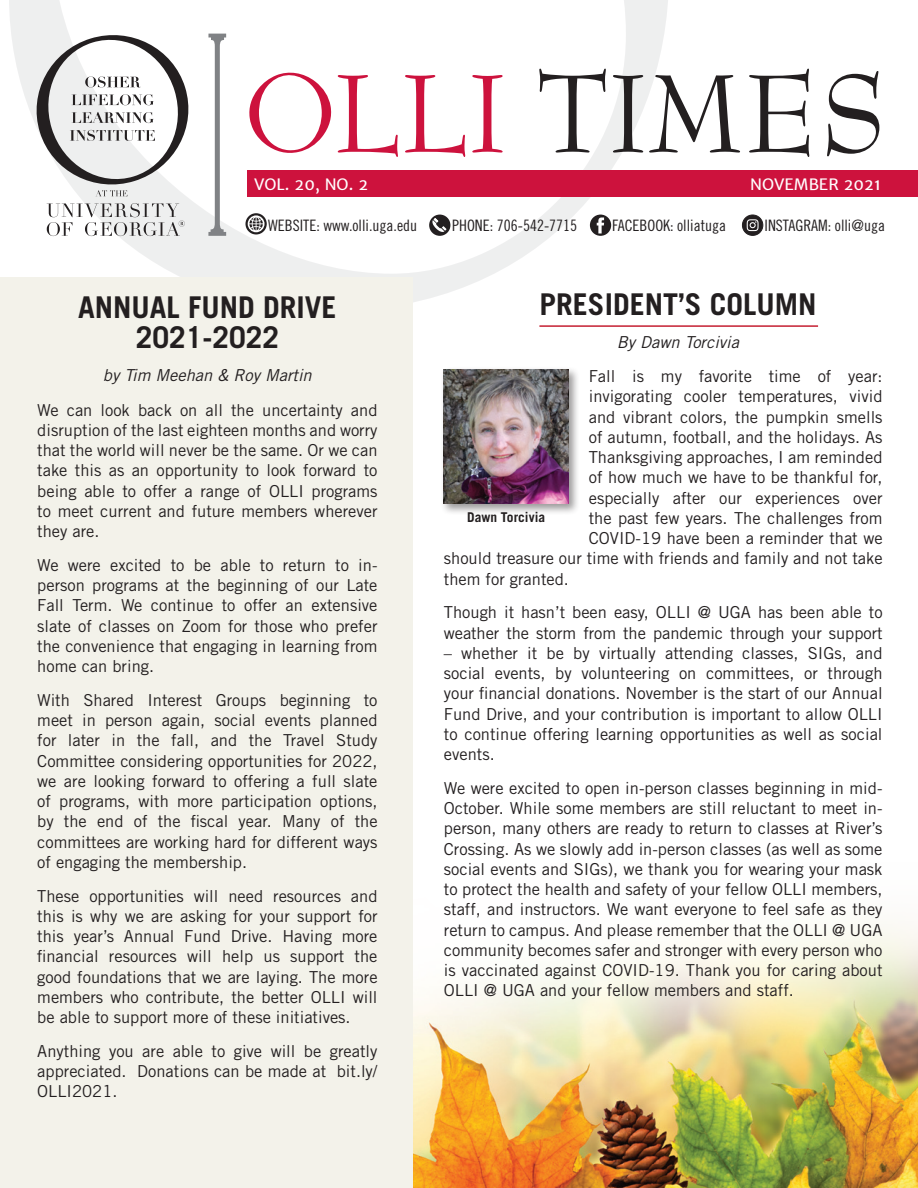
<style>
.page{position:relative;width:918px;height:1188px;background:#fff}
.page>*{position:absolute;margin:0;border:0;box-sizing:border-box;transform-origin:0 0}
.t1{font:700 30px "Trade Gothic";color:#231f20}
.List_Paragraph{font:16.5px/20.2px "Trade Gothic";color:#231f20;text-align:justify}
.t2{font:italic 16.5px "Trade Gothic";color:#231f20}
.t3{font:15.75px "Trade Gothic Cond Eighteen";color:#231f20}
.t4{font:15.75px "Merriweather Sans";color:#fff}
.t5{font:700 13.5px "Trade Gothic";color:#231f20}
</style>
<div class="page">
<img style="left:413px;top:924px;width:505px;height:264px">
<svg style="left:9px;top:0;width:659px;height:302px"></svg>
<div style="left:248px;top:170px;width:670px;height:27px;background:#cd123d"></div>
<svg style="left:539px;top:69px;width:340px;height:88px"></svg>
<svg style="left:338px;top:75px;width:165px;height:82px"></svg>
<svg style="left:47px;top:203px;width:138px;height:33px"></svg>
<svg style="left:37px;top:35px;width:151px;height:161px"></svg>
<svg style="left:208px;top:34px;width:18px;height:202px"></svg>
<div style="left:590px;top:215px;width:21px;height:21px;background:#231f20;border-radius:50%"></div>
<svg style="left:597px;top:217px;width:7px;height:16px"></svg>
<svg style="left:245px;top:213px;width:22px;height:21px"></svg>
<svg style="left:248px;top:215px;width:17px;height:17px"></svg>
<div style="left:742px;top:215px;width:21px;height:20px;background:#231f20;border-radius:50%"></div>
<div style="left:742px;top:215px;width:21px;height:21px;border:1px solid #231f20;border-radius:50%"></div>
<svg style="left:747px;top:219px;width:12px;height:12px"></svg>
<div style="left:429px;top:215px;width:21px;height:21px;background:#231f20;border-radius:50%"></div>
<svg style="left:432px;top:218px;width:14px;height:14px"></svg>
<svg style="left:248px;top:70px;width:84px;height:85px"></svg>
<div style="left:441px;top:366px;width:139px;height:149px;background:#231f20;opacity:.45"></div>
<img style="left:444px;top:369px;width:125px;height:135px">
<hr style="left:539px;top:325px;width:279px;height:2px;background:#c41f32">
<div style="left:0;top:278px;width:413px;height:910px;background:#f3f2ea"></div>
<p class="t4" style="left:254px;top:174px;width:116px">VOL. 20, NO. 2</p>
<p class="t4" style="left:750px;top:174px;width:133px">NOVEMBER 2021</p>
<p class="t3" style="left:268px;top:216px;width:150px">WEBSITE: www.olli.uga.edu</p>
<p class="t3" style="left:452px;top:216px;width:127px">PHONE: 706-542-7715</p>
<p class="t3" style="left:612px;top:216px;width:115px">FACEBOOK: olliatuga</p>
<p class="t3" style="left:765px;top:216px;width:122px">INSTAGRAM: olli@uga</p>
<p class="t1" style="left:78px;top:289px;width:260px">ANNUAL FUND DRIVE</p>
<p class="t1" style="left:136px;top:319px;width:145px">2021-2022</p>
<p class="t2" style="left:103px;top:365px;width:210px">by Tim Meehan &amp; Roy Martin</p>
<p class="List_Paragraph" style="left:37px;top:399px;width:342px">We can look back on all the uncertainty and disruption of the last eighteen months and worry that the world will never be the same. Or we can take this as an opportunity to look forward to being able to offer a range of OLLI programs to meet current and future members wherever they are.</p>
<p class="List_Paragraph" style="left:37px;top:555px;width:342px">We were excited to be able to return to in&shy;person programs at the beginning of our Late Fall Term. We continue to offer an extensive slate of classes on Zoom for those who prefer the convenience that engaging in learning from home can bring.</p>
<p class="List_Paragraph" style="left:37px;top:690px;width:342px">With Shared Interest Groups beginning to meet in person again, social events planned for later in the fall, and the Travel Study Committee considering opportunities for 2022, we are looking forward to offering a full slate of programs, with more participation options, by the end of the fiscal year. Many of the committees are working hard for different ways of engaging the membership.</p>
<p class="List_Paragraph" style="left:37px;top:885px;width:342px">These opportunities will need resources and this is why we are asking for your support for this year’s Annual Fund Drive. Having more financial resources will help us support the good foundations that we are laying. The more members who contribute, the better OLLI will be able to support more of these initiatives.</p>
<p class="List_Paragraph" style="left:37px;top:1041px;width:342px">Anything you are able to give will be greatly appreciated. Donations can be made at bit.ly/ OLLI2021.</p>
<p class="t1" style="left:540px;top:286px;width:278px">PRESIDENT’S COLUMN</p>
<p class="t2" style="left:617px;top:332px;width:124px">By Dawn Torcivia</p>
<p class="List_Paragraph" style="left:589px;top:366px;width:295px">Fall is my favorite time of year:</p>
<p class="List_Paragraph" style="left:589px;top:386px;width:295px">invigorating cooler temperatures, vivid</p>
<p class="List_Paragraph" style="left:589px;top:406px;width:295px">and vibrant colors, the pumpkin smells</p>
<p class="List_Paragraph" style="left:589px;top:427px;width:295px">of autumn, football, and the holidays. As</p>
<p class="List_Paragraph" style="left:589px;top:447px;width:295px">Thanksgiving approaches, I am reminded</p>
<p class="List_Paragraph" style="left:589px;top:467px;width:295px">of how much we have to be thankful for,</p>
<p class="List_Paragraph" style="left:589px;top:487px;width:295px">especially after our experiences over</p>
<p class="List_Paragraph" style="left:589px;top:508px;width:295px">the past few years. The challenges from</p>
<p class="List_Paragraph" style="left:589px;top:528px;width:295px">COVID-19 have been a reminder that we</p>
<p class="List_Paragraph" style="left:444px;top:548px;width:440px">should treasure our time with friends and family and not take</p>
<p class="List_Paragraph" style="left:444px;top:568px;width:127px">them for granted.</p>
<p class="List_Paragraph" style="left:444px;top:602px;width:440px">Though it hasn’t been easy, OLLI @ UGA has been able to weather the storm from the pandemic through your support</p>
<p class="List_Paragraph" style="left:444px;top:643px;width:440px">– whether it be by virtually attending classes, SIGs, and social events, by volunteering on committees, or through your financial donations. November is the start of our Annual Fund Drive, and your contribution is important to allow OLLI to continue offering learning opportunities as well as social events.</p>
<p class="List_Paragraph" style="left:444px;top:778px;width:440px">We were excited to open in-person classes beginning in mid-October. While some members are still reluctant to meet in&shy;person, many others are ready to return to classes at River’s Crossing. As we slowly add in-person classes (as well as some social events and SIGs), we thank you for wearing your mask to protect the health and safety of your fellow OLLI members, staff, and instructors. We want everyone to feel safe as they return to campus. And please remember that the OLLI @ UGA community becomes safer and stronger with every person who is vaccinated against COVID-19. Thank you for caring about OLLI @ UGA and your fellow members and staff.</p>
<p class="t5" style="left:467px;top:509px;width:80px">Dawn Torcivia</p>
</div>
